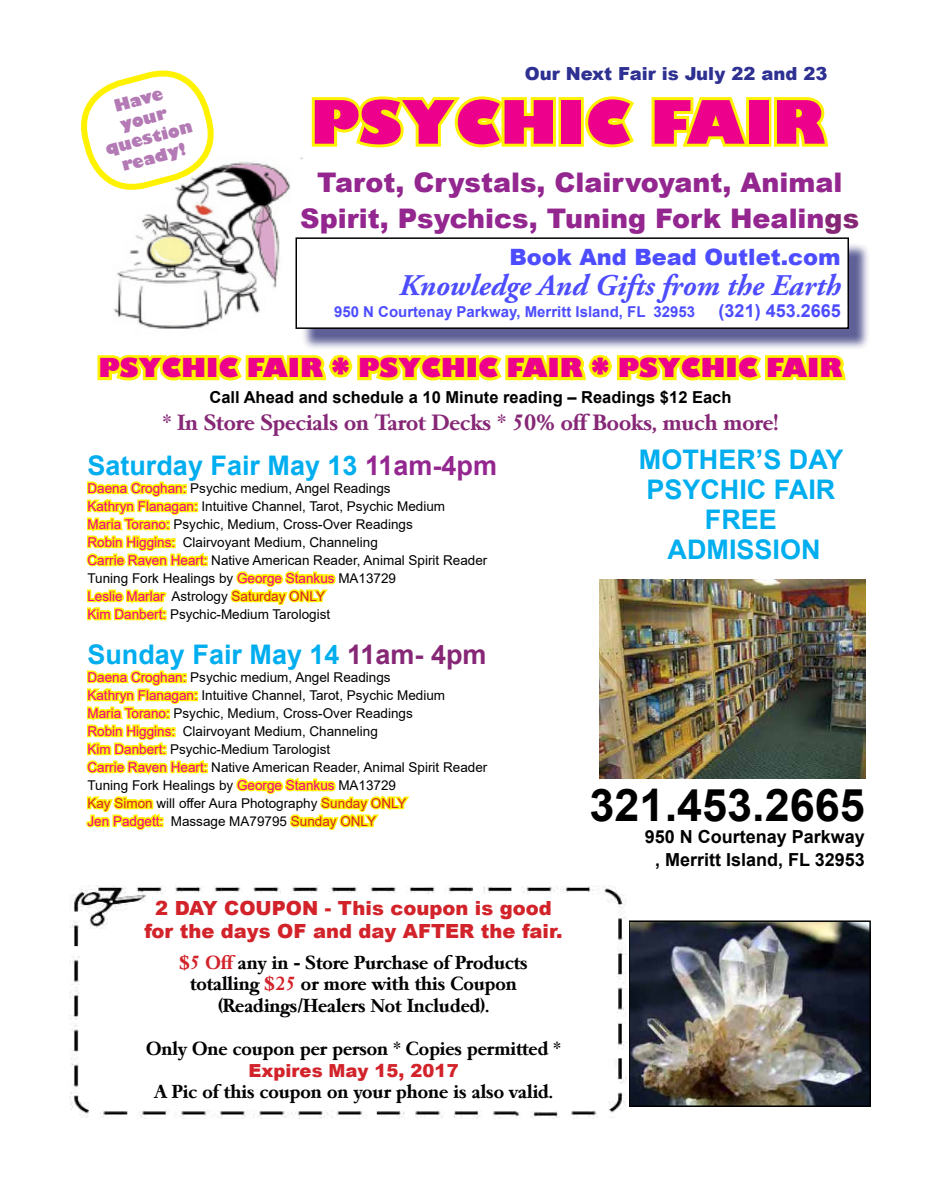
<style>
.page{position:relative;width:945px;height:1188px;background:#fff}
.page>*{position:absolute;margin:0;border:0;box-sizing:border-box;transform-origin:0 0}
.t1{font:800 58.5px "Gill Sans";color:#ec008c}
.t2{font:700 45px "Arial";color:#000}
.t3{font:italic 700 30px "Adobe Garamond Pro";color:#4d4dff}
.t4{font:700 27px/30px "Arial";color:#00aeef;text-align:center}
.t5{font:900 27px/36px "Arial";color:#93268f;text-align:center}
.t6{font:800 25.5px "Gill Sans";color:#ec008c}
.t7{font:900 22.5px "Arial";color:#4d4dff}
.t8{font:600 21px "Garemond";color:#862776}
.t9{font:900 19.5px/23.4px "Arial";color:#d2232a;text-align:center}
.t10{font:600 18px/21.6px "Garemond";color:#000;text-align:center}
.t11{font:700 18px/22.5px "Arial";color:#000;text-align:center}
.t12{font:900 18px "Arial";color:#2e3092}
.t13{font:900 18px "Arial";color:#d2232a}
.t14{font:700 18px "Arial";color:#4d4dff}
.t15{font:700 16.5px "Arial";color:#000}
.t16{font:800 16.5px/19.8px "Gill Sans";color:#b47ab5;text-align:center}
.t17{font:700 15px "Arial";color:#4d4dff}
.t18{font:13.5px/18px "Arial";color:#000}
.s1{color:#862776}
.s2{color:#93268f}
.s3{color:#ec008c}
.s4{color:#d2232a}
</style>
<div class="page">
<svg style="left:97px;top:354px;width:749px;height:27px"></svg>
<svg style="left:230px;top:570px;width:106px;height:35px"></svg>
<svg style="left:86px;top:481px;width:122px;height:140px"></svg>
<svg style="left:86px;top:670px;width:122px;height:106px"></svg>
<svg style="left:86px;top:796px;width:78px;height:34px"></svg>
<svg style="left:236px;top:777px;width:174px;height:53px"></svg>
<img style="left:113px;top:157px;width:190px;height:172px">
<img style="left:631px;top:923px;width:237px;height:181px">
<div style="left:628px;top:920px;width:243px;height:187px;border:2px solid #000"></div>
<img style="left:69px;top:886px;width:558px;height:233px">
<div style="left:301px;top:243px;width:569px;height:108px;background:#282a73;opacity:.75"></div>
<div style="left:296px;top:238px;width:552px;height:90px;background:#fff"></div>
<div style="left:296px;top:237px;width:553px;height:92px;border:2px solid #000"></div>
<svg style="left:81px;top:70px;width:140px;height:127px"></svg>
<img style="left:600px;top:579px;width:265px;height:199px">
<svg style="left:311px;top:96px;width:248px;height:52px"></svg>
<div style="left:559px;top:97px;width:25px;height:50px;border:6px solid #fff200"></div>
<svg style="left:582px;top:96px;width:52px;height:52px"></svg>
<svg style="left:651px;top:97px;width:95px;height:50px"></svg>
<div style="left:746px;top:97px;width:25px;height:50px;border:6px solid #fff200"></div>
<svg style="left:771px;top:97px;width:58px;height:50px"></svg>
<h3 class="t12" style="left:525px;top:60px;width:304px">Our Next Fair is July 22 and 23</h3>
<p class="t16" style="left:93px;top:103px;width:91px;rotate:-15deg">Have your question ready!</p>
<h1 class="t1" style="left:310px;top:85px;width:516px">PSYCHIC FAIR</h1>
<h3 class="t5" style="left:300px;top:163px;width:560px">Tarot, Crystals, Clairvoyant, Animal<br>Spirit, Psychics, Tuning Fork Healin<span class="s1">gs</span></h3>
<h3 class="t7" style="left:509px;top:241px;width:333px">Book And Bead Outlet.com</h3>
<h3 class="t3" style="left:399px;top:268px;width:443px">Knowledge And Gifts from the Earth</h3>
<p class="t17" style="left:334px;top:302px;width:363px">950 N Courtenay Parkway, Merritt Island, FL 32953</p>
<h3 class="t14" style="left:719px;top:298px;width:124px">(321) 453.2665</h3>
<h3 class="t6" style="left:99px;top:352px;width:745px">PSYCHIC FAIR * PSYCHIC FAIR * PSYCHIC FAIR</h3>
<p class="t15" style="left:209px;top:385px;width:524px">Call Ahead and schedule a 10 Minute reading – Readings $12 Each</p>
<h3 class="t8" style="left:163px;top:409px;width:617px">* In Store Specials on Tarot Decks * 50% off Books, much more!</h3>
<h3 class="t4" style="left:87px;top:451px;width:411px">Saturday Fair May 13 <span class="s2">11am-4pm</span></h3>
<p class="t18" style="left:87px;top:479px;width:401px"><span class="s3">Daena Croghan:</span> Psychic medium, Angel Readings<br><span class="s3">Kathryn Flanagan:</span> Intuitive Channel, Tarot, Psychic Medium<br><span class="s3">Maria Torano:</span> Psychic, Medium, Cross-Over Readings<br><span class="s3">Robin Higgins:</span> Clairvoyant Medium, Channeling<br><span class="s3">Carrie Raven Heart:</span> Native American Reader, Animal Spirit Reader Tuning Fork Healings by <span class="s3">George Stankus</span> MA13729<br><span class="s3">Leslie Marlar</span> Astrology <span class="s4">Saturday ONLY<br></span><span class="s3">Kim Danbert:</span> Psychic-Medium Tarologist</p>
<h3 class="t4" style="left:87px;top:640px;width:401px">Sunday Fair May 14 <span class="s1">11am- 4pm</span></h3>
<p class="t18" style="left:87px;top:668px;width:401px"><span class="s3">Daena Croghan:</span> Psychic medium, Angel Readings<br><span class="s3">Kathryn Flanagan:</span> Intuitive Channel, Tarot, Psychic Medium<br><span class="s3">Maria Torano:</span> Psychic, Medium, Cross-Over Readings<br><span class="s3">Robin Higgins:</span> Clairvoyant Medium, Channeling<br><span class="s3">Kim Danbert:</span> Psychic-Medium Tarologist<br><span class="s3">Carrie Raven Heart:</span> Native American Reader, Animal Spirit Reader Tuning Fork Healings by <span class="s3">George Stankus</span> MA13729<br><span class="s4">Kay Simon</span> will offer Aura Photography <span class="s4">Sunday ONLY<br></span><span class="s3">Jen Padgett:</span> Massage MA79795 <span class="s4">Sunday ONLY</span></p>
<h3 class="t4" style="left:639px;top:445px;width:206px">MOTHER’S DAY<br>PSYCHIC FAIR<br>FREE<br>ADMISSION</h3>
<h2 class="t2" style="left:590px;top:773px;width:277px">321.453.2665</h2>
<h3 class="t11" style="left:645px;top:826px;width:222px">950 N Courtenay Parkway , Merritt Island, FL 32953</h3>
<h3 class="t9" style="left:144px;top:895px;width:420px">2 DAY COUPON - This coupon is good for the days OF and day AFTER the fair.</h3>
<h3 class="t10" style="left:179px;top:952px;width:350px"><span class="s4">$5 Off</span> any in - Store Purchase of Products totalling <span class="s4">$25</span> or more with this Coupon (Readings/Healers Not Included).</h3>
<h3 class="t10" style="left:146px;top:1039px;width:416px">Only One coupon per person * Copies permitted *</h3>
<h3 class="t13" style="left:248px;top:1057px;width:212px">Expires May 15, 2017</h3>
<h3 class="t10" style="left:154px;top:1082px;width:400px">A Pic of this coupon on your phone is also valid.</h3>
</div>
